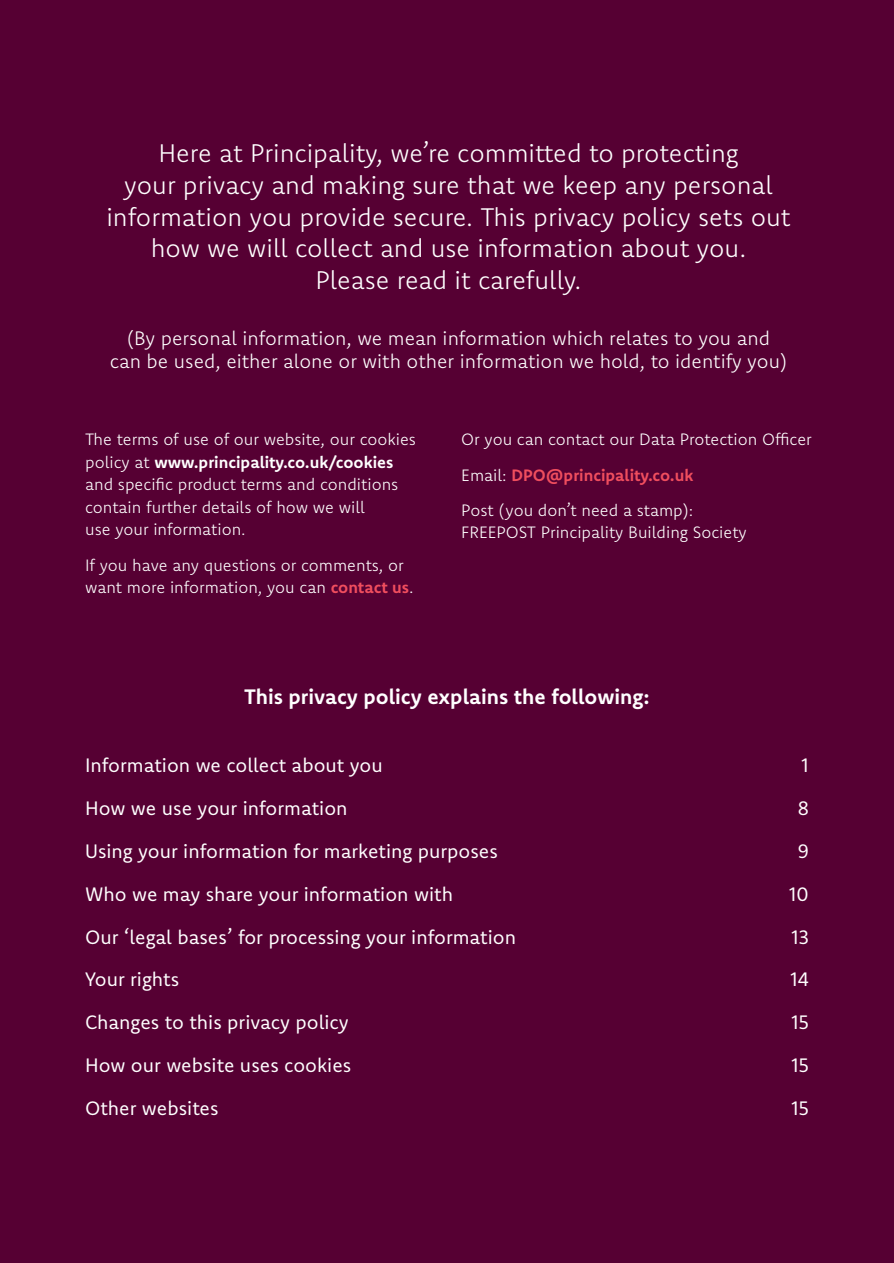
<style>
.page{position:relative;width:894px;height:1263px;background:#fff}
.page>*{position:absolute;margin:0;border:0;box-sizing:border-box;transform-origin:0 0}
.t1{font:300 25.5px/32px "Komet";color:#fff;text-align:center}
.t2{font:700 21px "Komet";color:#fff}
.t3{font:19.5px "Komet";color:#fff}
.t4{font:300 19.5px/23.2px "Komet";color:#fff;text-align:center}
.t5{font:300 16.5px/22.5px "Komet";color:#fff}
.s1{font-weight:700}
.s2{font-weight:700;color:#f04e5e}
</style>
<div class="page">
<div style="left:0;top:0;width:893px;height:1263px;background:#560033"></div>
<p class="t1" style="left:106px;top:136px;width:685px">Here at Principality, we’re committed to protecting<br>your privacy and making sure that we keep any personal information you provide secure. This privacy policy sets out how we will collect and use information about you.<br>Please read it carefully.</p>
<p class="t4" style="left:110px;top:326px;width:678px">(By personal information, we mean information which relates to you and can be used, either alone or with other information we hold, to identify you)</p>
<p class="t5" style="left:85px;top:427px;width:332px">The terms of use of our website, our cookies policy at <span class="s1">www.principality.co.uk/cookies </span>and specific product terms and conditions contain further details of how we will<br>use your information.</p>
<p class="t5" style="left:85px;top:553px;width:330px">If you have any questions or comments, or want more information, you can <span class="s2">contact us</span>.</p>
<p class="t5" style="left:461px;top:421px;width:352px;line-height:35.4px">Or you can contact our Data Protection Officer<br>Email: <span class="s2">DPO@principality.co.uk<br></span>Post (you don’t need a stamp):</p>
<p class="t5" style="left:461px;top:521px;width:287px">FREEPOST Principality Building Society</p>
<p class="t2" style="left:244px;top:683px;width:407px">This privacy policy explains the following:</p>
<p class="t3" style="left:85px;top:753px;width:299px">Information we collect about you</p>
<p class="t3" style="left:801px;top:753px;width:9px">1</p>
<p class="t3" style="left:85px;top:795px;width:264px">How we use your information</p>
<p class="t3" style="left:797px;top:795px;width:13px">8</p>
<p class="t3" style="left:85px;top:838px;width:414px">Using your information for marketing purposes</p>
<p class="t3" style="left:797px;top:838px;width:13px">9</p>
<p class="t3" style="left:85px;top:881px;width:369px">Who we may share your information with</p>
<p class="t3" style="left:789px;top:881px;width:21px">10</p>
<p class="t3" style="left:85px;top:924px;width:432px">Our ‘legal bases’ for processing your information</p>
<p class="t3" style="left:791px;top:924px;width:19px">13</p>
<p class="t3" style="left:85px;top:967px;width:95px">Your rights</p>
<p class="t3" style="left:790px;top:967px;width:20px">14</p>
<p class="t3" style="left:85px;top:1009px;width:265px">Changes to this privacy policy</p>
<p class="t3" style="left:791px;top:1009px;width:19px">15</p>
<p class="t3" style="left:85px;top:1052px;width:268px">How our website uses cookies</p>
<p class="t3" style="left:791px;top:1052px;width:19px">15</p>
<p class="t3" style="left:85px;top:1095px;width:135px">Other websites</p>
<p class="t3" style="left:791px;top:1095px;width:19px">15</p>
</div>
